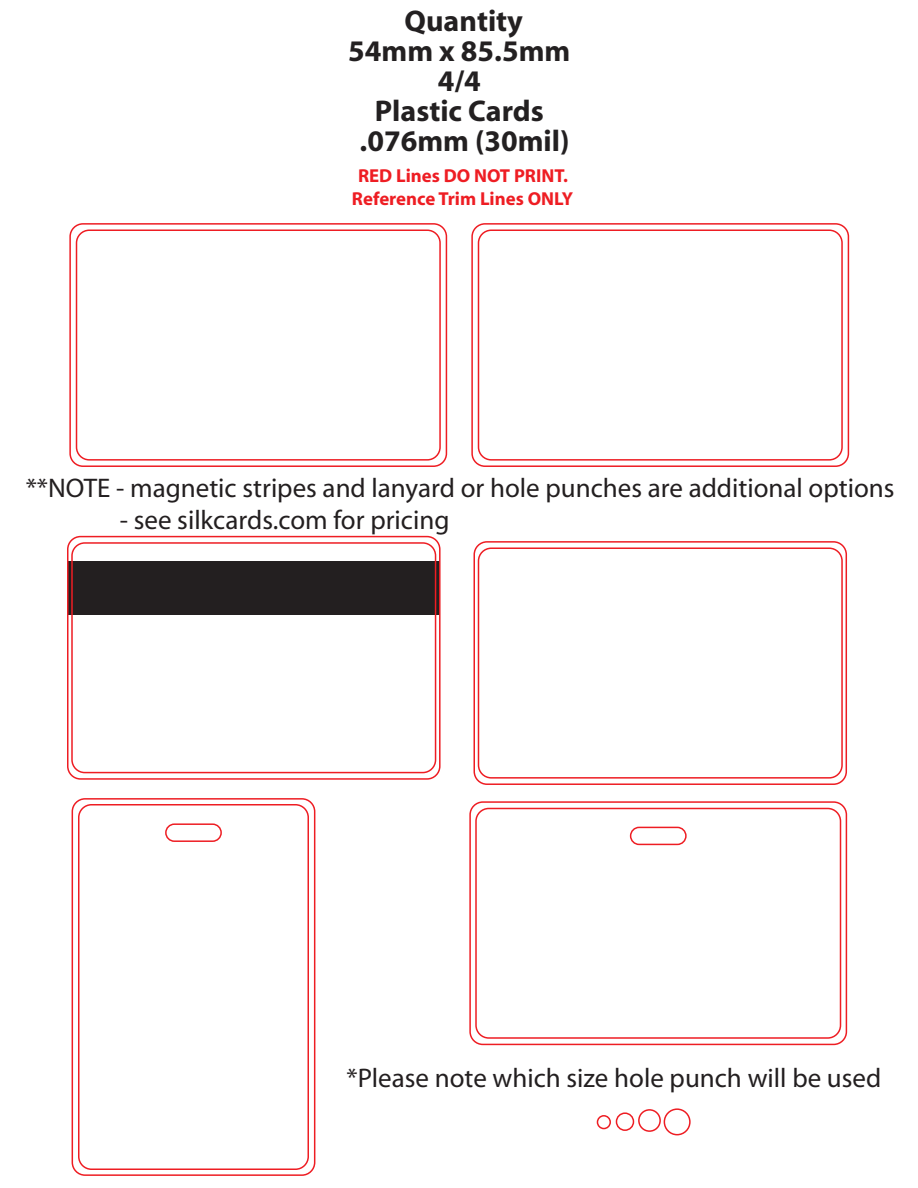
<style>
.page{position:relative;width:918px;height:1188px;background:#fff}
.page>*{position:absolute;margin:0;border:0;box-sizing:border-box;transform-origin:0 0}
.t1{font:700 30px/30px "Myriad";color:#232021;text-align:center}
.t2{font:27px "Myriad";color:#231f20}
.t3{font:27px "Myriad Pro";color:#231f20}
.t4{font:700 18.75px/22.5px "Myriad";color:#ee1d23;text-align:center}
</style>
<div class="page">
<div style="left:76px;top:229px;width:365px;height:232px;border:2px solid #ee1d23;border-radius:13px"></div>
<div style="left:69px;top:223px;width:378px;height:244px;border:2px solid #ee1d23;border-radius:13px"></div>
<div style="left:478px;top:229px;width:365px;height:232px;border:2px solid #ee1d23;border-radius:13px"></div>
<div style="left:471px;top:223px;width:378px;height:244px;border:2px solid #ee1d23;border-radius:13px"></div>
<div style="left:68px;top:562px;width:372px;height:53px;background:#231f20"></div>
<div style="left:71px;top:542px;width:365px;height:231px;border:2px solid #ee1d23;border-radius:13px"></div>
<div style="left:67px;top:536px;width:374px;height:244px;border:2px solid #ee1d23;border-radius:13px"></div>
<div style="left:478px;top:547px;width:365px;height:232px;border:2px solid #ee1d23;border-radius:13px"></div>
<div style="left:473px;top:541px;width:374px;height:244px;border:2px solid #ee1d23;border-radius:13px"></div>
<div style="left:597px;top:1115px;width:14px;height:14px;border:2px solid #ee1d23;border-radius:50%"></div>
<div style="left:616px;top:1112px;width:18px;height:19px;border:2px solid #ee1d23;border-radius:50%"></div>
<div style="left:638px;top:1109px;width:23px;height:23px;border:2px solid #ee1d23;border-radius:50%"></div>
<div style="left:664px;top:1108px;width:27px;height:27px;border:2px solid #ee1d23;border-radius:50%"></div>
<div style="left:165px;top:823px;width:57px;height:19px;border:2px solid #ee1d23;border-radius:9px"></div>
<div style="left:78px;top:804px;width:231px;height:366px;border:2px solid #ee1d23;border-radius:13px"></div>
<div style="left:72px;top:798px;width:243px;height:378px;border:2px solid #ee1d23;border-radius:13px"></div>
<div style="left:630px;top:827px;width:57px;height:18px;border:2px solid #ee1d23;border-radius:9px"></div>
<div style="left:475px;top:808px;width:366px;height:231px;border:2px solid #ee1d23;border-radius:13px"></div>
<div style="left:469px;top:801px;width:378px;height:244px;border:2px solid #ee1d23;border-radius:13px"></div>
<p class="t1" style="left:348px;top:7px;width:224px">Quantity<br>54mm x 85.5mm<br>4/4<br>Plastic Cards .076mm (30mil)</p>
<p class="t4" style="left:352px;top:166px;width:223px">RED Lines DO NOT PRINT.<br>Reference Trim Lines ONLY</p>
<p class="t2" style="left:26px;top:475px;width:870px">**NOTE - magnetic stripes and lanyard or hole punches are additional options</p>
<p class="t2" style="left:120px;top:507px;width:331px">- see silkcards.com for pricing</p>
<p class="t3" style="left:346px;top:1062px;width:536px">*Please note which size hole punch will be used</p>
</div>
